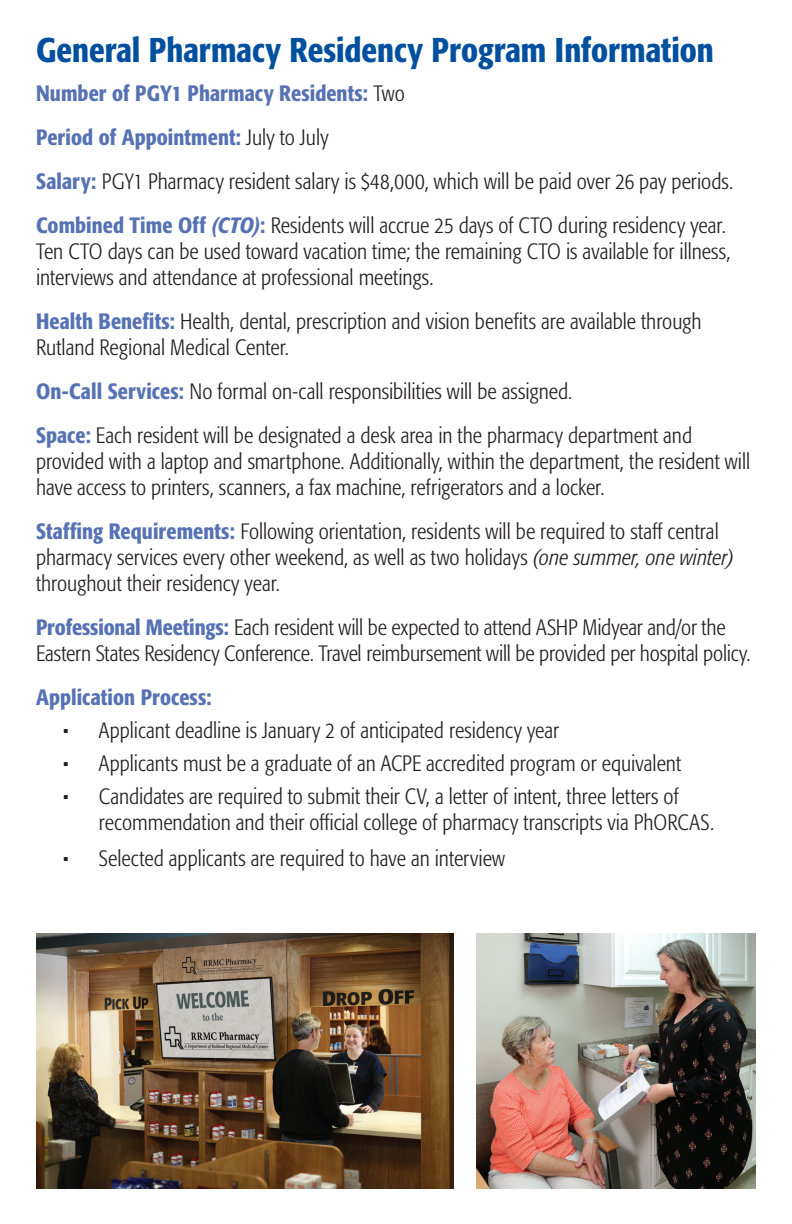
<style>
.page{position:relative;width:792px;height:1224px;background:#fff}
.page>*{position:absolute;margin:0;border:0;box-sizing:border-box;transform-origin:0 0}
.t1{font:500 condensed 34px "Formata";color:#01509f}
.t2{font:300 condensed 22px/26px "Formata";color:#231f20}
.t3{font:500 condensed 22px "Formata";letter-spacing:.005em;color:#5672b4}
.s1{font-weight:500;color:#5672b4}
.s2{font-weight:500;font-style:italic;color:#5672b4}
.s3{font-style:italic}
</style>
<div class="page">
<img style="left:477px;top:933px;width:278px;height:255px">
<img style="left:37px;top:933px;width:417px;height:255px">
<h1 class="t1" style="left:36px;top:29px;width:679px">General Pharmacy Residency Program Information</h1>
<p class="t2" style="left:36px;top:71px;width:699px;line-height:44px"><span class="s1">Number of PGY1 Pharmacy Residents:</span> Two<br><span class="s1">Period of Appointment:</span> July to July<br><span class="s1">Salary:</span> PGY1 Pharmacy resident salary is $48,000, which will be paid over 26 pay periods.<br><span class="s1">Combined Time Off</span> <span class="s2">(CTO)</span><span class="s1">:</span> Residents will accrue 25 days of CTO during residency year.</p>
<p class="t2" style="left:36px;top:238px;width:696px">Ten CTO days can be used toward vacation time; the remaining CTO is available for illness, interviews and attendance at professional meetings.</p>
<p class="t2" style="left:36px;top:308px;width:667px"><span class="s1">Health Benefits:</span> Health, dental, prescription and vision benefits are available through<br>Rutland Regional Medical Center.</p>
<p class="t2" style="left:36px;top:369px;width:658px;line-height:44px"><span class="s1">On-Call Services:</span> No formal on-call responsibilities will be assigned.<br><span class="s1">Space:</span> Each resident will be designated a desk area in the pharmacy department and</p>
<p class="t2" style="left:36px;top:448px;width:716px">provided with a laptop and smartphone. Additionally, within the department, the resident will have access to printers, scanners, a fax machine, refrigerators and a locker.</p>
<p class="t2" style="left:36px;top:518px;width:700px"><span class="s1">Staffing Requirements:</span> Following orientation, residents will be required to staff central pharmacy services every other weekend, as well as two holidays <span class="s3">(one summer, one winter) </span>throughout their residency year.</p>
<p class="t2" style="left:36px;top:614px;width:716px"><span class="s1">Professional Meetings:</span> Each resident will be expected to attend ASHP Midyear and/or the<br>Eastern States Residency Conference. Travel reimbursement will be provided per hospital policy.</p>
<p class="t3" style="left:36px;top:684px;width:177px">Application Process:</p>
<p class="t2" style="left:63px;top:717px;width:498px">• Applicant deadline is January 2 of anticipated residency year</p>
<p class="t2" style="left:63px;top:750px;width:620px">• Applicants must be a graduate of an ACPE accredited program or equivalent</p>
<p class="t2" style="left:99px;top:784px;width:617px;text-indent:-36px">• Candidates are required to submit their CV, a letter of intent, three letters of recommendation and their official college of pharmacy transcripts via PhORCAS.</p>
<p class="t2" style="left:63px;top:846px;width:443px">• Selected applicants are required to have an interview</p>
</div>
